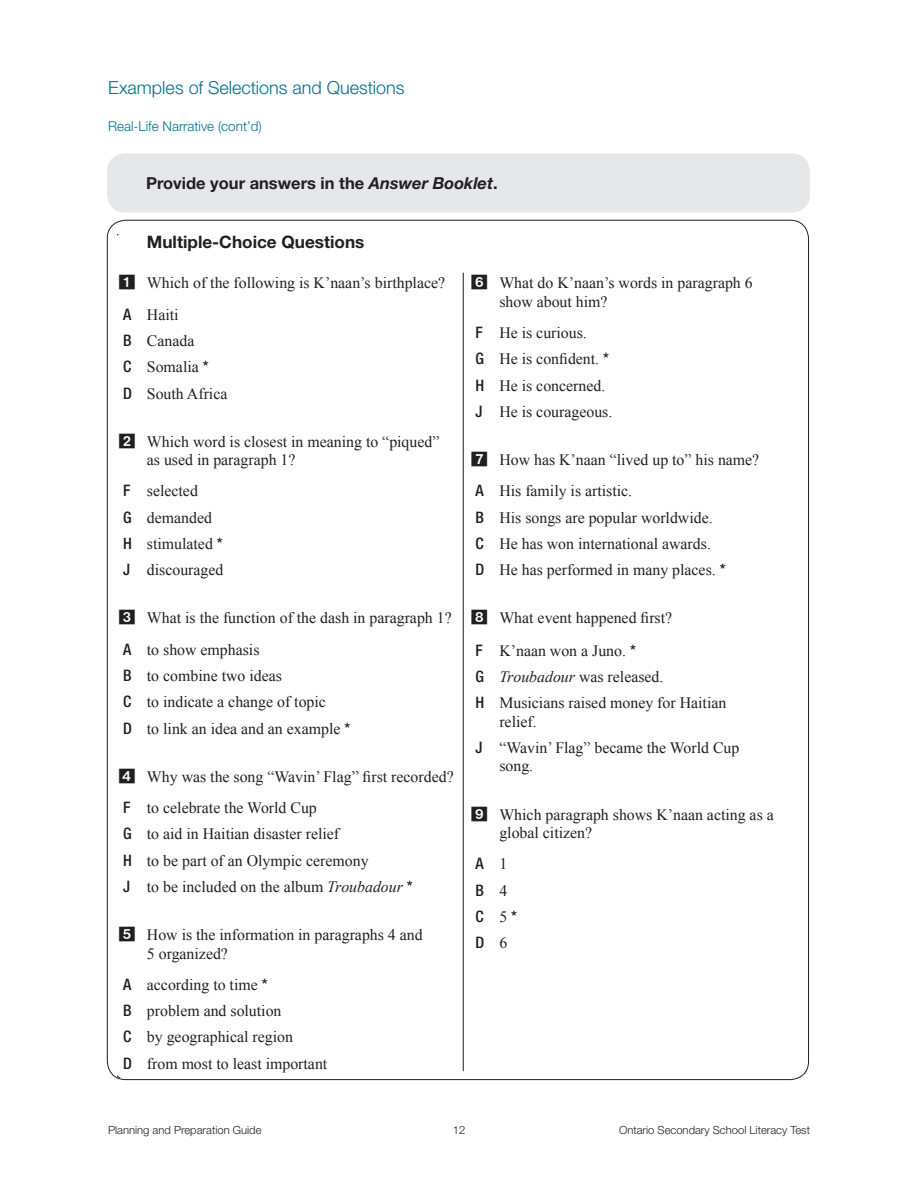
<style>
.page{position:relative;width:918px;height:1188px;background:#fff}
.page>*{position:absolute;margin:0;border:0;box-sizing:border-box;transform-origin:0 0}
.Section_Head_Cont_d{font:300 18px "Helvetica Neue LT Std";color:#00718c}
.t1{font:700 17.1px "Helvetica Neue LT Std";color:#231f20}
.Write_Your_Answer{font:700 16.5px "Helvetica Neue LT Std";color:#231f20}
.t2{font:15.9px/26.4px "Times New Roman";color:#231f20}
.t3{font:500 condensed 15.9px/26.4px "Helvetica Neue LT Std";color:#231f20}
.Heading_3_cont_d{font:300 13.5px "Helvetica Neue LT Std";color:#00718c}
.t4{font:300 11.25px "Helvetica Neue LT Std";color:#231f20}
.s1{font-style:italic}
.s2{font-family:"Helvetica Neue LT Std";font-weight:500;font-stretch:condensed}
.s3{font-family:"Helvetica Neue LT Std";font-weight:500}
.s4{font-family:"Times New Roman";font-weight:400;font-stretch:normal}
.s5{font-stretch:normal}
</style>
<div class="page">
<hr style="left:463px;top:273px;width:1px;height:798px;background:#231f20">
<div style="left:107px;top:153px;width:703px;height:59px;background:#e6e7e9;border-radius:18px"></div>
<p class="Section_Head_Cont_d" style="left:108px;top:76px;width:298px">Examples of Selections and Questions</p>
<p class="Heading_3_cont_d" style="left:108px;top:118px;width:155px">Real-Life Narrative (cont’d)</p>
<p class="Write_Your_Answer" style="left:146px;top:173px;width:353px">Provide your answers in the <span class="s1">Answer Booklet</span>.</p>
<p class="t1" style="left:147px;top:231px;width:219px">Multiple-Choice Questions</p>
<p class="t2" style="left:123px;top:267px;width:324px;line-height:31.2px;text-indent:24px">Which of the following is K’naan’s birthplace?<br><span class="s2">A</span> Haiti</p>
<p class="t2" style="left:123px;top:327px;width:106px"><span class="s2">B</span> Canada<br><span class="s2">C</span> Somalia <span class="s3">*<br></span><span class="s2">D</span> South Africa</p>
<p class="t2" style="left:147px;top:432px;width:294px;line-height:18.5px">Which word is closest in meaning to “piqued” as used in paragraph 1?</p>
<p class="t2" style="left:123px;top:478px;width:102px"><span class="s2">F</span> selected<br><span class="s2">G</span> demanded<br><span class="s2">H</span> stimulated <span class="s3">*<br></span><span class="s2">J</span> discouraged</p>
<p class="t2" style="left:118px;top:602px;width:335px;line-height:31.2px">✓ What is the function of the dash in paragraph 1?<br><span class="s2">A</span> to show emphasis</p>
<p class="t2" style="left:123px;top:662px;width:229px"><span class="s2">B</span> to combine two ideas<br><span class="s2">C</span> to indicate a change of topic<br><span class="s2">D</span> to link an idea and an example <span class="s3">*</span></p>
<p class="t2" style="left:118px;top:761px;width:337px;line-height:31.2px">✔ Why was the song “Wavin’ Flag” first recorded?<br><span class="s2">F</span> to celebrate the World Cup</p>
<p class="t2" style="left:123px;top:820px;width:291px"><span class="s2">G</span> to aid in Haitian disaster relief<br><span class="s2">H</span> to be part of an Olympic ceremony<br><span class="s2">J</span> to be included on the album <span class="s1">Troubadour</span> <span class="s3">*</span></p>
<p class="t2" style="left:147px;top:925px;width:277px;line-height:18.5px">How is the information in paragraphs 4 and<br>5 organized?</p>
<p class="t2" style="left:123px;top:971px;width:206px"><span class="s2">A</span> according to time <span class="s3">*<br></span><span class="s2">B</span> problem and solution<br><span class="s2">C</span> by geographical region<br><span class="s2">D</span> from most to least important</p>
<p class="t2" style="left:499px;top:274px;width:255px;line-height:18.5px">What do K’naan’s words in paragraph 6 show about him?</p>
<p class="t2" style="left:476px;top:319px;width:138px"><span class="s2">F</span> He is curious.<br><span class="s2">G</span> He is confident. <span class="s3">*<br></span><span class="s2">H</span> He is concerned.<br><span class="s2">J</span> He is courageous.</p>
<p class="t2" style="left:476px;top:444px;width:285px;line-height:31.2px;text-indent:24px">How has K’naan “lived up to” his name?<br><span class="s2">A</span> His family is artistic.</p>
<p class="t2" style="left:476px;top:504px;width:251px"><span class="s2">B</span> His songs are popular worldwide.<br><span class="s2">C</span> He has won international awards.<br><span class="s2">D</span> He has performed in many places. <span class="s3">*</span></p>
<p class="t2" style="left:476px;top:602px;width:198px;line-height:32.1px;text-indent:24px">What event happened first?<br><span class="s2">F</span> K’naan won a Juno. <span class="s3">*</span></p>
<p class="t2" style="left:476px;top:663px;width:252px"><span class="s2">G</span> <span class="s1">Troubadour</span> was released.<br><span class="s2">H</span> Musicians raised money for Haitian</p>
<p class="t2" style="left:476px;top:708px;width:265px;text-indent:24px">relief.<br><span class="s2">J</span> “Wavin’ Flag” became the World Cup</p>
<p class="t2" style="left:499px;top:753px;width:35px">song.</p>
<p class="t2" style="left:499px;top:805px;width:276px;line-height:18.5px">Which paragraph shows K’naan acting as a global citizen?</p>
<p class="t3" style="left:476px;top:850px;width:43px">A <span class="s4">1<br></span>B <span class="s4">4<br></span>C <span class="s4">5</span><span class="s5">*<br></span>D <span class="s4">6</span></p>
<p class="t4" style="left:108px;top:1123px;width:155px">Planning and Preparation Guide</p>
<p class="t4" style="left:453px;top:1123px;width:14px">12</p>
<p class="t4" style="left:619px;top:1123px;width:192px">Ontario Secondary School Literacy Test</p>
</div>
